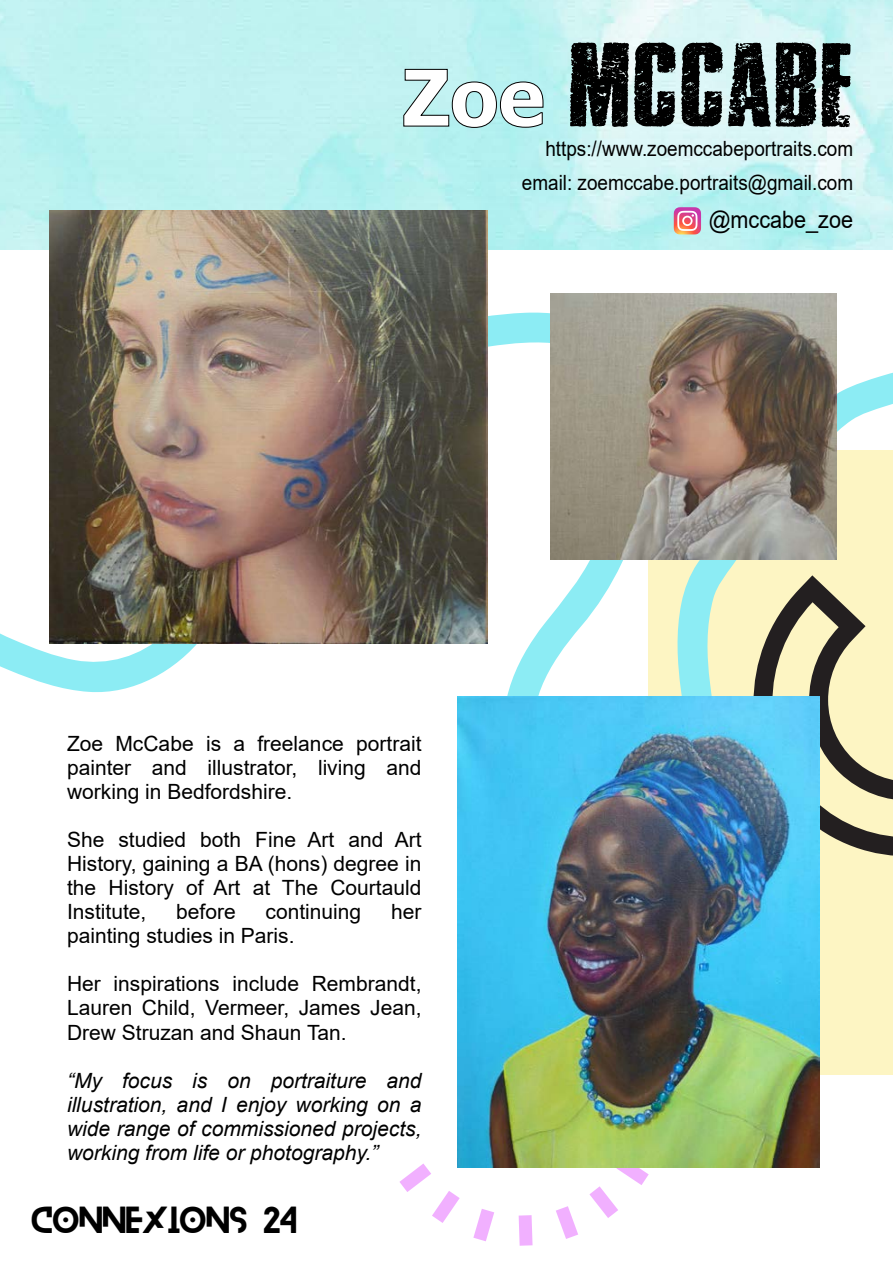
<style>
.page{position:relative;width:893px;height:1263px;background:#fff}
.page>*{position:absolute;margin:0;border:0;box-sizing:border-box;transform-origin:0 0}
.t1{font:114px "ERODEDUPPERCASE Condensed Regula";color:#000;scale:1.4 1}
.t2{font:33px "Blanka";color:#000}
.t3{font:24px "Arial";color:#000;scale:.9 1}
.t4{font:21px/24px "Arial";color:#000;text-align:justify}
.t5{font:italic 21px/24px "Arial";color:#000;text-align:justify}
.t6{font:21px/33.8px "Arial";color:#000;text-align:right;scale:.9 1}
.s1{font-family:"Tahoma";font-weight:700;font-size:78px;color:#fff}
</style>
<div class="page">
<img style="left:0;top:0;width:893px;height:251px">
<div style="left:648px;top:450px;width:245px;height:624px;background:#fdf5c3"></div>
<svg style="left:0;top:311px;width:893px;height:570px"></svg>
<svg style="left:738px;top:575px;width:155px;height:298px"></svg>
<svg style="left:589px;top:1167px;width:60px;height:51px"></svg>
<svg style="left:556px;top:1206px;width:22px;height:33px"></svg>
<svg style="left:519px;top:1215px;width:14px;height:31px"></svg>
<svg style="left:473px;top:1209px;width:21px;height:32px"></svg>
<svg style="left:399px;top:1163px;width:61px;height:60px"></svg>
<svg style="left:403px;top:69px;width:141px;height:59px;background:#a9dbdb"></svg>
<svg style="left:674px;top:207px;width:27px;height:27px"></svg>
<img style="left:50px;top:210px;width:437px;height:434px">
<img style="left:458px;top:697px;width:361px;height:470px">
<img style="left:551px;top:294px;width:285px;height:266px">
<h1 class="t1" style="left:402px;top:19px;width:324px"><span class="s1">Zoe</span> MCCABE</h1>
<p class="t6" style="left:522px;top:132px;width:369px">https://www.zoemccabeportraits.com email: zoemccabe.portraits@gmail.com</p>
<p class="t4" style="left:67px;top:732px;width:356px">Zoe McCabe is a freelance portrait painter and illustrator, living and working in Bedfordshire.</p>
<p class="t4" style="left:67px;top:828px;width:356px">She studied both Fine Art and Art History, gaining a BA (hons) degree in the History of Art at The Courtauld Institute,</p>
<p class="t4" style="left:176px;top:900px;width:61px">before</p>
<p class="t4" style="left:266px;top:900px;width:97px">continuing</p>
<p class="t4" style="left:391px;top:900px;width:32px">her</p>
<p class="t4" style="left:67px;top:924px;width:229px">painting studies in Paris.</p>
<p class="t4" style="left:67px;top:972px;width:356px">Her inspirations include Rembrandt, Lauren Child, Vermeer, James Jean, Drew Struzan and Shaun Tan.</p>
<p class="t5" style="left:67px;top:1068px;width:356px">“My focus is on portraiture and illustration, and I enjoy working on a wide range of commissioned projects, working from life or photography.”</p>
<h2 class="t2" style="left:32px;top:1202px;width:266px">CONNEXIONS 24</h2>
<p class="t3" style="left:709px;top:203px;width:162px">@mccabe_zoe</p>
</div>
